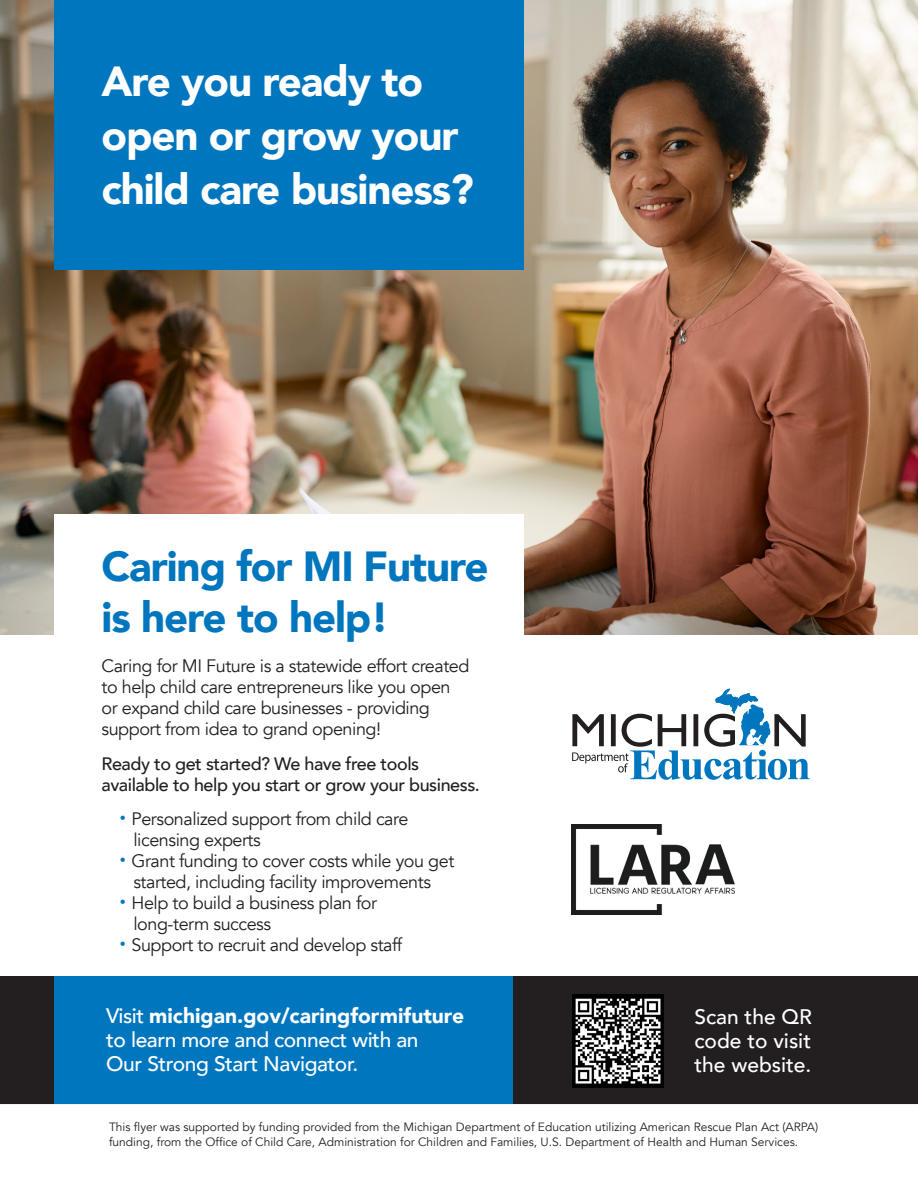
<style>
.page{position:relative;width:918px;height:1188px;background:#fff}
.page>*{position:absolute;margin:0;border:0;box-sizing:border-box;transform-origin:0 0}
.t1{font:900 42px "Avenir";letter-spacing:-.025em;color:#fff}
.t2{font:900 42px "Avenir";letter-spacing:-.025em;color:#0076be}
.t3{font:500 21px "Avenir";letter-spacing:-.02em;color:#fff}
.t4{font:900 21px "Avenir";color:#fff}
.t5{font:500 21px "Avenir";color:#fff}
.t6{font:18px/21px "Avenir";letter-spacing:-.025em;color:#231f20}
.t7{font:500 18px/21px "Avenir";letter-spacing:-.025em;color:#231f20}
.t8{font:12px/15px "Avenir";color:#231f20}
.s1{font-weight:500}
</style>
<div class="page">
<img style="left:0;top:0;width:918px;height:634px">
<img style="left:571px;top:824px;width:164px;height:91px">
<svg style="left:572px;top:689px;width:238px;height:91px"></svg>
<div style="left:54px;top:0;width:470px;height:270px;background:#0076be"></div>
<div style="left:54px;top:514px;width:470px;height:171px;background:#fff"></div>
<div style="left:54px;top:976px;width:459px;height:128px;background:#0076be"></div>
<div style="left:513px;top:976px;width:405px;height:128px;background:#231f20"></div>
<div style="left:0;top:976px;width:54px;height:128px;background:#231f20"></div>
<img style="left:573px;top:994px;width:90px;height:93px">
<p class="t1" style="left:102px;top:45px;width:323px">Are you ready to</p>
<p class="t1" style="left:102px;top:99px;width:359px">open or grow your</p>
<p class="t1" style="left:102px;top:153px;width:374px">child care business?</p>
<p class="t2" style="left:102px;top:530px;width:389px">Caring for MI Future</p>
<p class="t2" style="left:102px;top:581px;width:289px">is here to help!</p>
<p class="t6" style="left:102px;top:656px;width:369px">Caring for MI Future is a statewide effort created</p>
<p class="t6" style="left:102px;top:677px;width:351px">to help child care entrepreneurs like you open</p>
<p class="t6" style="left:102px;top:698px;width:330px">or expand child care businesses - providing</p>
<p class="t6" style="left:102px;top:719px;width:281px">support from idea to grand opening!</p>
<p class="t7" style="left:102px;top:752px;width:380px">Ready to get started? We have free tools available to help you start or grow your business.</p>
<p class="t6" style="left:133px;top:809px;width:276px;text-indent:-14px"><sup>•</sup> Personalized support from child care licensing experts</p>
<p class="t6" style="left:120px;top:851px;width:336px;text-align:center"><sup>•</sup> Grant funding to cover costs while you get started, including facility improvements</p>
<p class="t6" style="left:133px;top:893px;width:245px;text-indent:-14px"><sup>•</sup> Help to build a business plan for long-term success</p>
<p class="t6" style="left:120px;top:935px;width:284px"><sup>•</sup> Support to recruit and develop staff</p>
<p class="t4" style="left:106px;top:997px;width:359px"><span class="s1">Visit</span> michigan.gov/caringformifuture</p>
<p class="t3" style="left:106px;top:1021px;width:314px">to learn more and connect with an</p>
<p class="t3" style="left:106px;top:1045px;width:254px">Our Strong Start Navigator.</p>
<p class="t5" style="left:694px;top:998px;width:119px">Scan the QR</p>
<p class="t5" style="left:694px;top:1022px;width:118px">code to visit</p>
<p class="t5" style="left:694px;top:1046px;width:119px">the website.</p>
<p class="t8" style="left:109px;top:1120px;width:711px">This flyer was supported by funding provided from the Michigan Department of Education utilizing American Rescue Plan Act (ARPA) funding, from the Office of Child Care, Administration for Children and Families, U.S. Department of Health and Human Services.</p>
</div>
